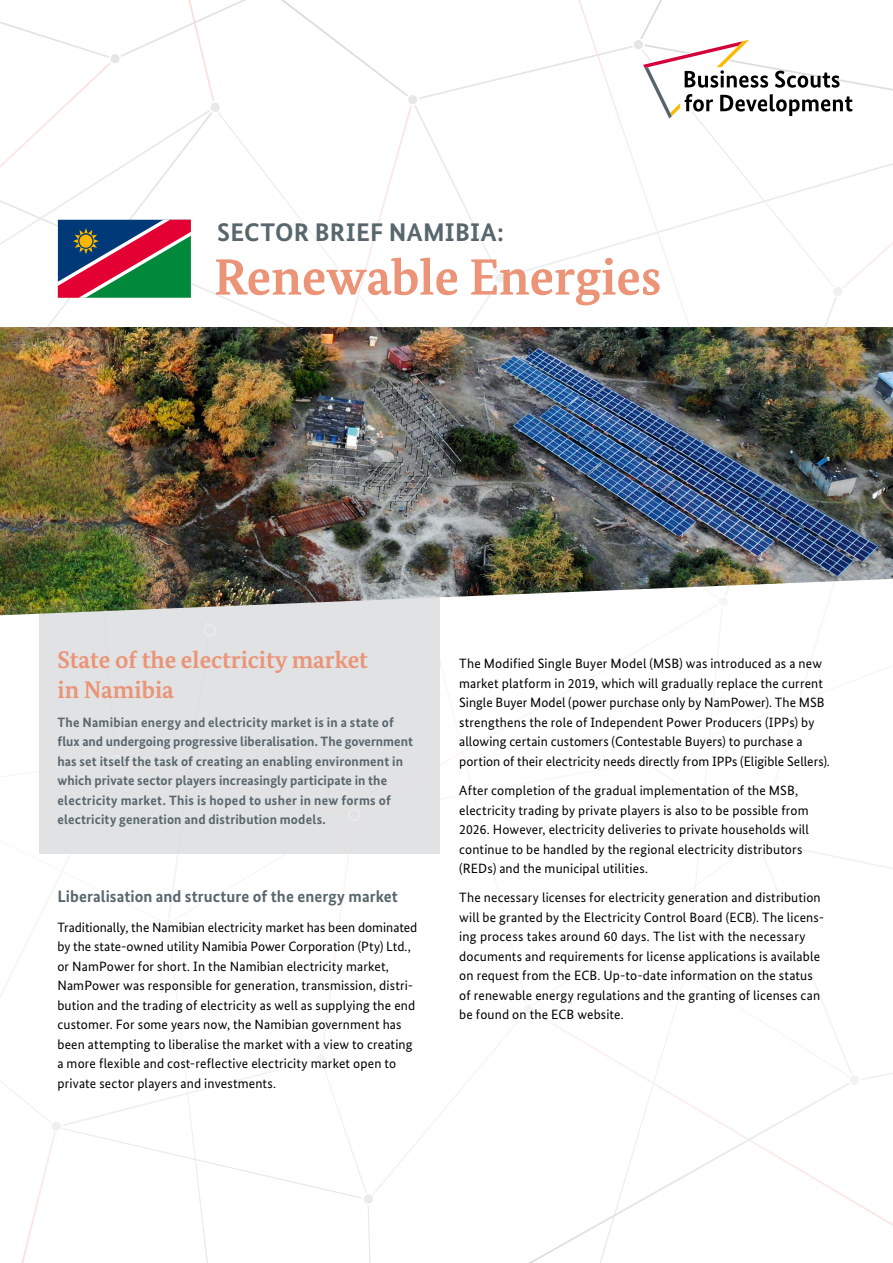
<style>
.page{position:relative;width:893px;height:1263px;background:#fff}
.page>*{position:absolute;margin:0;border:0;box-sizing:border-box;transform-origin:0 0}
.t1{font:700 51px "Bundes Serif";color:#eb9477}
.t2{font:700 25.5px "Bundes Sans";letter-spacing:.01em;color:#58666d}
.t3{font:700 24px/29.2px "Bundes Serif";color:#eb9477}
.t4{font:700 16.5px "Bundes Sans";letter-spacing:.005em;color:#58666d}
.t5{font:13.5px/19.5px "Bundes Sans";letter-spacing:.01em;color:#000}
.t6{font:700 13.5px/19.5px "Bundes Sans";letter-spacing:.01em;color:#58666d}
</style>
<div class="page">
<img style="left:0;top:0;width:893px;height:1263px">
<h2 class="t2" style="left:217px;top:216px;width:288px">SECTOR BRIEF NAMIBIA:</h2>
<h1 class="t1" style="left:214px;top:246px;width:449px">Renewable Energies</h1>
<h3 class="t3" style="left:57px;top:645px;width:312px">State of the electricity market in Namibia</h3>
<p class="t6" style="left:57px;top:712px;width:357px">The Namibian energy and electricity market is in a state of flux and undergoing progressive liberalisation. The government has set itself the task of creating an enabling environment in which private sector players increasingly participate in the electricity market. This is hoped to usher in new forms of electricity generation and distribution models.</p>
<p class="t4" style="left:57px;top:887px;width:342px">Liberalisation and structure of the energy market</p>
<p class="t5" style="left:57px;top:917px;width:362px">Traditionally, the Namibian electricity market has been dominated by the state-owned utility Namibia Power Corporation (Pty) Ltd., or NamPower for short. In the Namibian electricity market, NamPower was responsible for generation, transmission, distri&shy;bution and the trading of electricity as well as supplying the end customer. For some years now, the Namibian government has been attempting to liberalise the market with a view to creating a more flexible and cost-reflective electricity market open to private sector players and investments.</p>
<p class="t5" style="left:459px;top:654px;width:372px">The Modified Single Buyer Model (MSB) was introduced as a new market platform in 2019, which will gradually replace the current Single Buyer Model (power purchase only by NamPower). The MSB strengthens the role of Independent Power Producers (IPPs) by allowing certain customers (Contestable Buyers) to purchase a portion of their electricity needs directly from IPPs (Eligible Sellers).</p>
<p class="t5" style="left:459px;top:780px;width:351px">After completion of the gradual implementation of the MSB, electricity trading by private players is also to be possible from 2026. However, electricity deliveries to private households will continue to be handled by the regional electricity distributors (REDs) and the municipal utilities.</p>
<p class="t5" style="left:459px;top:888px;width:366px">The necessary licenses for electricity generation and distribution will be granted by the Electricity Control Board (ECB). The licens&shy;ing process takes around 60 days. The list with the necessary documents and requirements for license applications is available on request from the ECB. Up-to-date information on the status of renewable energy regulations and the granting of licenses can be found on the ECB website.</p>
</div>
